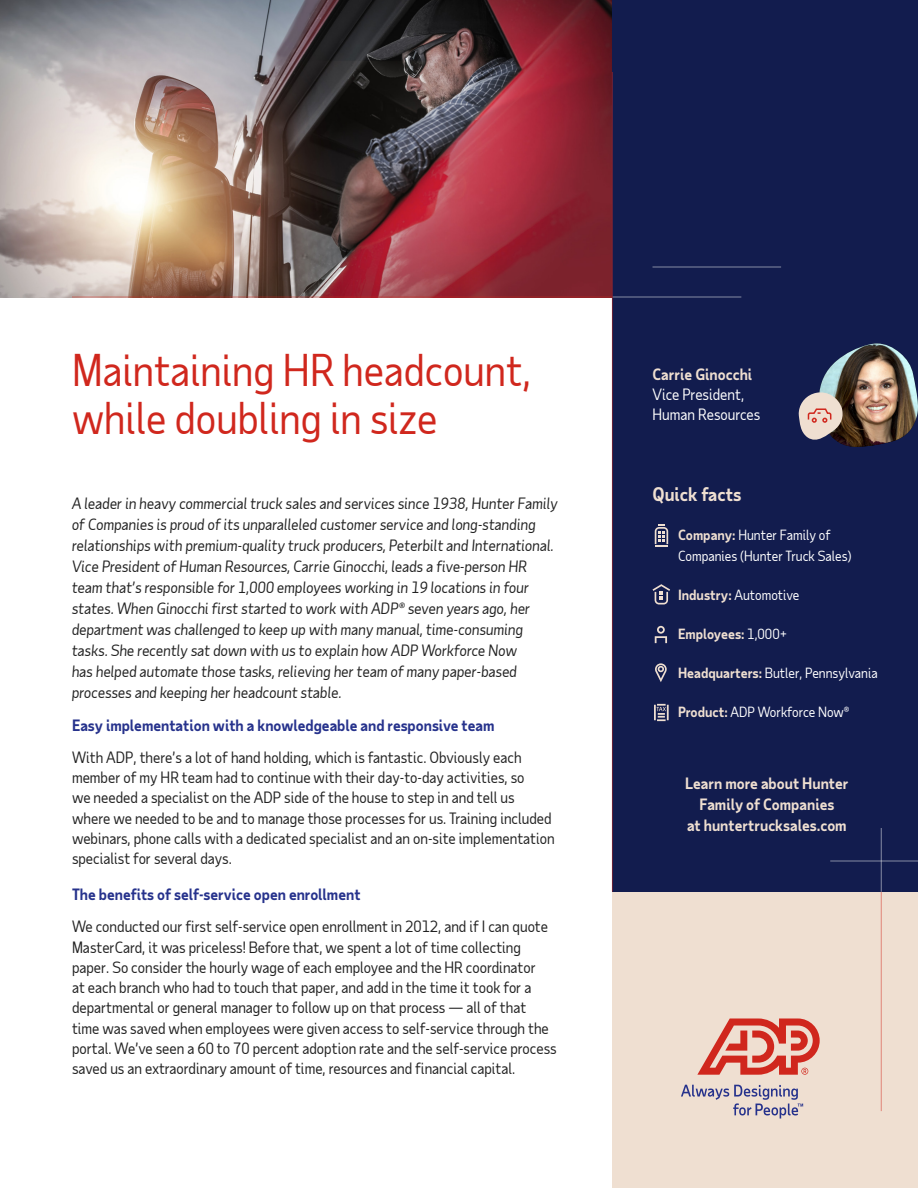
<style>
.page{position:relative;width:918px;height:1188px;background:#fff}
.page>*{position:absolute;margin:0;border:0;box-sizing:border-box;transform-origin:0 0}
.Case_study_title{font:42px/48px "Taub Sans";color:#d0271d}
.Accent_-_vitals{font:700 18px "Taub Sans";color:#efdfd1}
.Body{font:15px/20.2px "Taub Sans";color:#222}
.Second-level_heading{font:italic 15px/21px "Taub Sans";color:#222}
.Second-level_heading-2{font:700 15px "Taub Sans";color:#26328c}
.Second-level_heading-3{font:700 15px/21px "Taub Sans";color:#efdfd1;text-align:center}
.Body-2{font:15px/20.2px "Taub Sans";color:#fff}
.Accent_-_vitals-2{font:13.5px/21px "Taub Sans";color:#fff}
.Accent_-_vitals-3{font:700 13.5px "Taub Sans";color:#efdfd1}
.s1{font-weight:700;color:#efdfd1}
.s2{font-weight:400;color:#fff}
</style>
<div class="page">
<div style="left:612px;top:870px;width:306px;height:318px;background:#efdfd1"></div>
<div style="left:613px;top:0;width:305px;height:892px;background:#121c4e"></div>
<div style="left:495px;top:0;width:419px;height:297px;background:#121c4e"></div>
<img style="left:0;top:0;width:612px;height:297px">
<hr style="left:612px;top:72px;width:1px;height:820px;background:#d0271d">
<hr style="left:881px;top:892px;width:1px;height:219px;background:#d0271d">
<hr style="left:881px;top:828px;width:1px;height:64px;background:#fff">
<hr style="left:72px;top:297px;width:540px;height:1px;background:#d0271d">
<hr style="left:652px;top:267px;width:129px;height:1px;background:#fff">
<hr style="left:613px;top:297px;width:128px;height:1px;background:#fff">
<hr style="left:830px;top:861px;width:88px;height:1px;background:#fff">
<svg style="left:697px;top:1019px;width:123px;height:56px"></svg>
<svg style="left:681px;top:1085px;width:122px;height:34px"></svg>
<svg style="left:652px;top:584px;width:18px;height:21px"></svg>
<svg style="left:655px;top:525px;width:13px;height:21px"></svg>
<svg style="left:655px;top:663px;width:12px;height:19px"></svg>
<svg style="left:655px;top:626px;width:12px;height:17px"></svg>
<svg style="left:654px;top:704px;width:15px;height:17px"></svg>
<img style="left:799px;top:343px;width:119px;height:104px">
<p class="Case_study_title" style="left:72px;top:345px;width:461px">Maintaining HR headcount, while doubling in size</p>
<p class="Second-level_heading" style="left:72px;top:492px;width:488px">A leader in heavy commercial truck sales and services since 1938, Hunter Family of Companies is proud of its unparalleled customer service and long-standing relationships with premium-quality truck producers, Peterbilt and International.<br>Vice President of Human Resources, Carrie Ginocchi, leads a five-person HR team that’s responsible for 1,000 employees working in 19 locations in four states. When Ginocchi first started to work with ADP® seven years ago, her department was challenged to keep up with many manual, time-consuming tasks. She recently sat down with us to explain how ADP Workforce Now<br>has helped automate those tasks, relieving her team of many paper-based processes and keeping her headcount stable.</p>
<p class="Second-level_heading-2" style="left:72px;top:715px;width:424px">Easy implementation with a knowledgeable and responsive team</p>
<p class="Body" style="left:72px;top:747px;width:484px">With ADP, there’s a lot of hand holding, which is fantastic. Obviously each member of my HR team had to continue with their day-to-day activities, so<br>we needed a specialist on the ADP side of the house to step in and tell us where we needed to be and to manage those processes for us. Training included webinars, phone calls with a dedicated specialist and an on-site implementation specialist for several days.</p>
<p class="Second-level_heading-2" style="left:72px;top:885px;width:290px">The benefits of self-service open enrollment</p>
<p class="Body" style="left:72px;top:916px;width:486px">We conducted our first self-service open enrollment in 2012, and if I can quote MasterCard, it was priceless! Before that, we spent a lot of time collecting paper. So consider the hourly wage of each employee and the HR coordinator<br>at each branch who had to touch that paper, and add in the time it took for a departmental or general manager to follow up on that process — all of that time was saved when employees were given access to self-service through the portal. We’ve seen a 60 to 70 percent adoption rate and the self-service process saved us an extraordinary amount of time, resources and financial capital.</p>
<p class="Body-2" style="left:652px;top:363px;width:109px"><span class="s1">Carrie Ginocchi<br></span>Vice President,<br>Human Resources</p>
<p class="Accent_-_vitals" style="left:652px;top:482px;width:90px">Quick facts</p>
<p class="Accent_-_vitals-2" style="left:678px;top:524px;width:175px"><span class="s1">Company:</span> Hunter Family of<br>Companies (Hunter Truck Sales)</p>
<p class="Accent_-_vitals-2" style="left:678px;top:584px;width:123px"><span class="s1">Industry:</span> Automotive</p>
<p class="Accent_-_vitals-3" style="left:678px;top:625px;width:111px">Employees: <span class="s2">1,000+</span></p>
<p class="Accent_-_vitals-2" style="left:678px;top:662px;width:201px"><span class="s1">Headquarters:</span> Butler, Pennsylvania</p>
<p class="Accent_-_vitals-2" style="left:678px;top:701px;width:173px"><span class="s1">Product:</span> ADP Workforce Now®</p>
<p class="Second-level_heading-3" style="left:685px;top:772px;width:165px">Learn more about Hunter<br>Family of Companies<br>at huntertrucksales.com</p>
</div>
